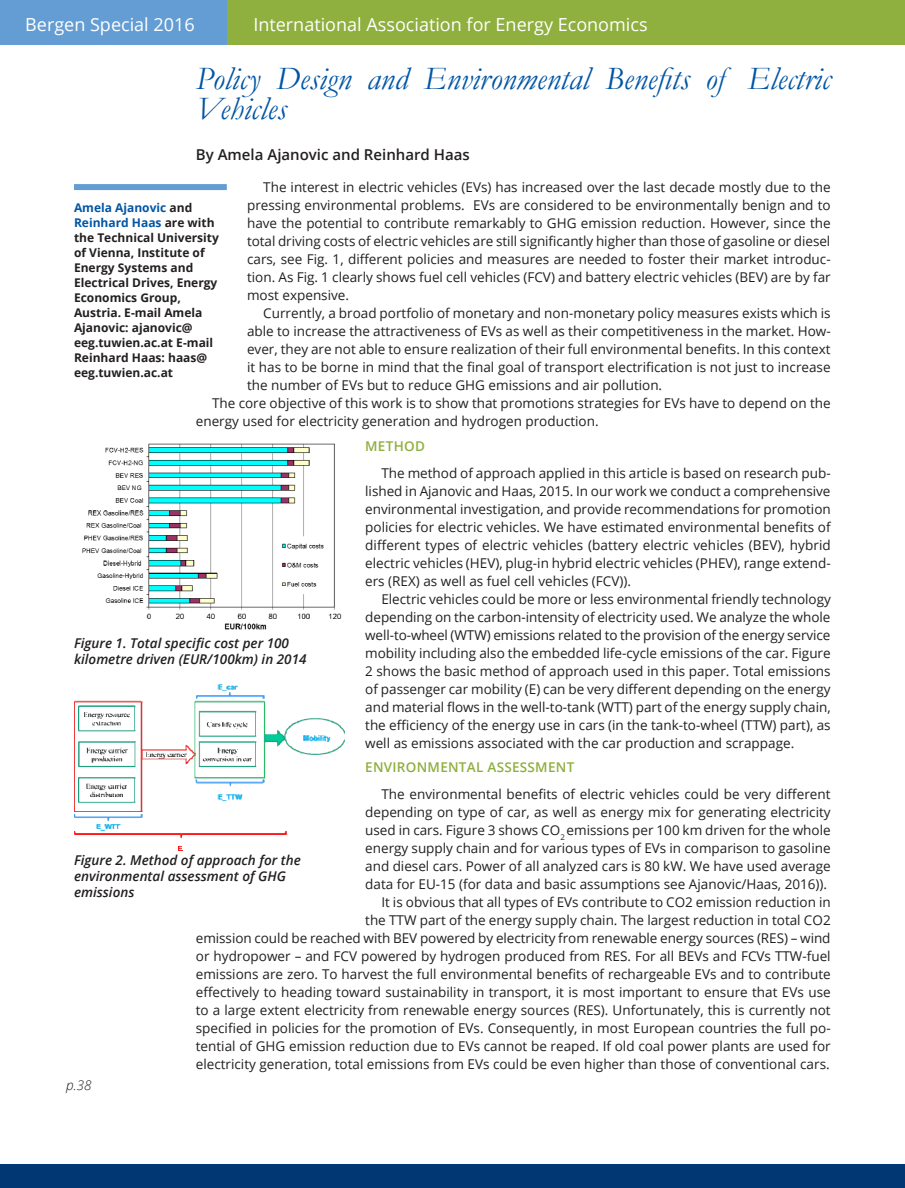
<style>
.page{position:relative;width:905px;height:1188px;background:#fff}
.page>*{position:absolute;margin:0;border:0;box-sizing:border-box;transform-origin:0 0}
.Header_1_-_Blue_Ital{font:italic 33px/30px "Garamond";color:#0155a5}
.White_Page_Headers{font:18px "Open Sans";color:#fff}
.Author_new{font:600 15px "Open Sans";color:#231f20}
.Standard_paragraph_n{font:13.5px/18px "Open Sans";color:#231f20;text-align:justify}
.Table_head_new{font:italic 600 13.5px/16.2px "Open Sans";color:#231f20}
.Heading_new{font:600 13.5px "Open Sans";letter-spacing:.02em;color:#8faf3e}
.t1{font:italic 300 13.5px "Open Sans";color:#231f20}
.AuthorNoteNew{font:700 12px/15px "Open Sans";color:#231f20}
.s1{color:#0155a5}
</style>
<div class="page">
<div style="left:0;top:1165px;width:904px;height:23px;background:#013874"></div>
<div style="left:223px;top:0;width:681px;height:44px;background:#8faf3e"></div>
<div style="left:0;top:0;width:227px;height:44px;background:#639dd4"></div>
<div style="left:74px;top:184px;width:153px;height:6px;background:#639dd4"></div>
<img style="left:82px;top:443px;width:260px;height:187px">
<img style="left:74px;top:684px;width:271px;height:167px">
<p class="White_Page_Headers" style="left:25px;top:13px;width:171px">Bergen Special 2016</p>
<p class="White_Page_Headers" style="left:253px;top:13px;width:396px">International Association for Energy Economics</p>
<p class="Header_1_-_Blue_Ital" style="left:196px;top:63px;width:636px">Policy Design and Environmental Benefits of Electric<br>Vehicles</p>
<p class="Author_new" style="left:196px;top:145px;width:275px">By Amela Ajanovic and Reinhard Haas</p>
<p class="Standard_paragraph_n" style="left:247px;top:178px;width:585px;text-indent:16px">The interest in electric vehicles (EVs) has increased over the last decade mostly due to the pressing environmental problems. EVs are considered to be environmentally benign and to have the potential to contribute remarkably to GHG emission reduction. However, since the total driving costs of electric vehicles are still significantly higher than those of gasoline or diesel cars, see Fig. 1, different policies and measures are needed to foster their market introduc&shy;tion. As Fig. 1 clearly shows fuel cell vehicles (FCV) and battery electric vehicles (BEV) are by far most expensive.</p>
<p class="Standard_paragraph_n" style="left:247px;top:304px;width:585px;text-indent:16px">Currently, a broad portfolio of monetary and non-monetary policy measures exists which is able to increase the attractiveness of EVs as well as their competitiveness in the market. How&shy;ever, they are not able to ensure realization of their full environmental benefits. In this context it has to be borne in mind that the final goal of transport electrification is not just to increase the number of EVs but to reduce GHG emissions and air pollution.</p>
<p class="Standard_paragraph_n" style="left:196px;top:394px;width:636px;text-indent:16px">The core objective of this work is to show that promotions strategies for EVs have to depend on the energy used for electricity generation and hydrogen production.</p>
<p class="Heading_new" style="left:365px;top:437px;width:61px">METHOD</p>
<p class="Standard_paragraph_n" style="left:365px;top:463px;width:467px;text-indent:16px">The method of approach applied in this article is based on research pub&shy;lished in Ajanovic and Haas, 2015. In our work we conduct a comprehensive environmental investigation, and provide recommendations for promotion policies for electric vehicles. We have estimated environmental benefits of different types of electric vehicles (battery electric vehicles (BEV), hybrid electric vehicles (HEV), plug-in hybrid electric vehicles (PHEV), range extend&shy;ers (REX) as well as fuel cell vehicles (FCV)).</p>
<p class="Standard_paragraph_n" style="left:365px;top:589px;width:467px;text-indent:16px">Electric vehicles could be more or less environmental friendly technology depending on the carbon-intensity of electricity used. We analyze the whole well-to-wheel (WTW) emissions related to the provision of the energy service mobility including also the embedded life-cycle emissions of the car. Figure 2 shows the basic method of approach used in this paper. Total emissions of passenger car mobility (E) can be very different depending on the energy and material flows in the well-to-tank (WTT) part of the energy supply chain, the efficiency of the energy use in cars (in the tank-to-wheel (TTW) part), as well as emissions associated with the car production and scrappage.</p>
<p class="Heading_new" style="left:365px;top:758px;width:210px">ENVIRONMENTAL ASSESSMENT</p>
<p class="Standard_paragraph_n" style="left:365px;top:785px;width:467px;text-indent:16px">The environmental benefits of electric vehicles could be very different depending on type of car, as well as energy mix for generating electricity used in cars. Figure 3 shows CO<sub>2</sub> emissions per 100 km driven for the whole energy supply chain and for various types of EVs in comparison to gasoline and diesel cars. Power of all analyzed cars is 80 kW. We have used average data for EU-15 (for data and basic assumptions see Ajanovic/Haas, 2016)).</p>
<p class="Standard_paragraph_n" style="left:196px;top:893px;width:636px;text-align:right">It is obvious that all types of EVs contribute to CO2 emission reduction in<br>the TTW part of the energy supply chain. The largest reduction in total CO2<br>emission could be reached with BEV powered by electricity from renewable energy sources (RES) – wind or hydropower – and FCV powered by hydrogen produced from RES. For all BEVs and FCVs TTW-fuel emissions are zero. To harvest the full environmental benefits of rechargeable EVs and to contribute effectively to heading toward sustainability in transport, it is most important to ensure that EVs use to a large extent electricity from renewable energy sources (RES). Unfortunately, this is currently not specified in policies for the promotion of EVs. Consequently, in most European countries the full po&shy;tential of GHG emission reduction due to EVs cannot be reaped. If old coal power plants are used for electricity generation, total emissions from EVs could be even higher than those of conventional cars.</p>
<p class="AuthorNoteNew" style="left:74px;top:200px;width:146px"><span class="s1">Amela Ajanovic</span> and<br><span class="s1">Reinhard Haas</span> are with the Technical University of Vienna, Institute of<br>Energy Systems and<br>Electrical Drives, Energy<br>Economics Group,<br>Austria. E-mail Amela<br>Ajanovic: ajanovic@ eeg.tuwien.ac.at E-mail<br>Reinhard Haas: haas@ eeg.tuwien.ac.at</p>
<p class="Table_head_new" style="left:74px;top:634px;width:234px">Figure 1. Total specific cost per 100 kilometre driven (EUR/100km) in 2014</p>
<p class="Table_head_new" style="left:74px;top:851px;width:228px">Figure 2. Method of approach for the environmental assessment of GHG emissions</p>
<p class="t1" style="left:66px;top:1076px;width:27px">p.38</p>
</div>
